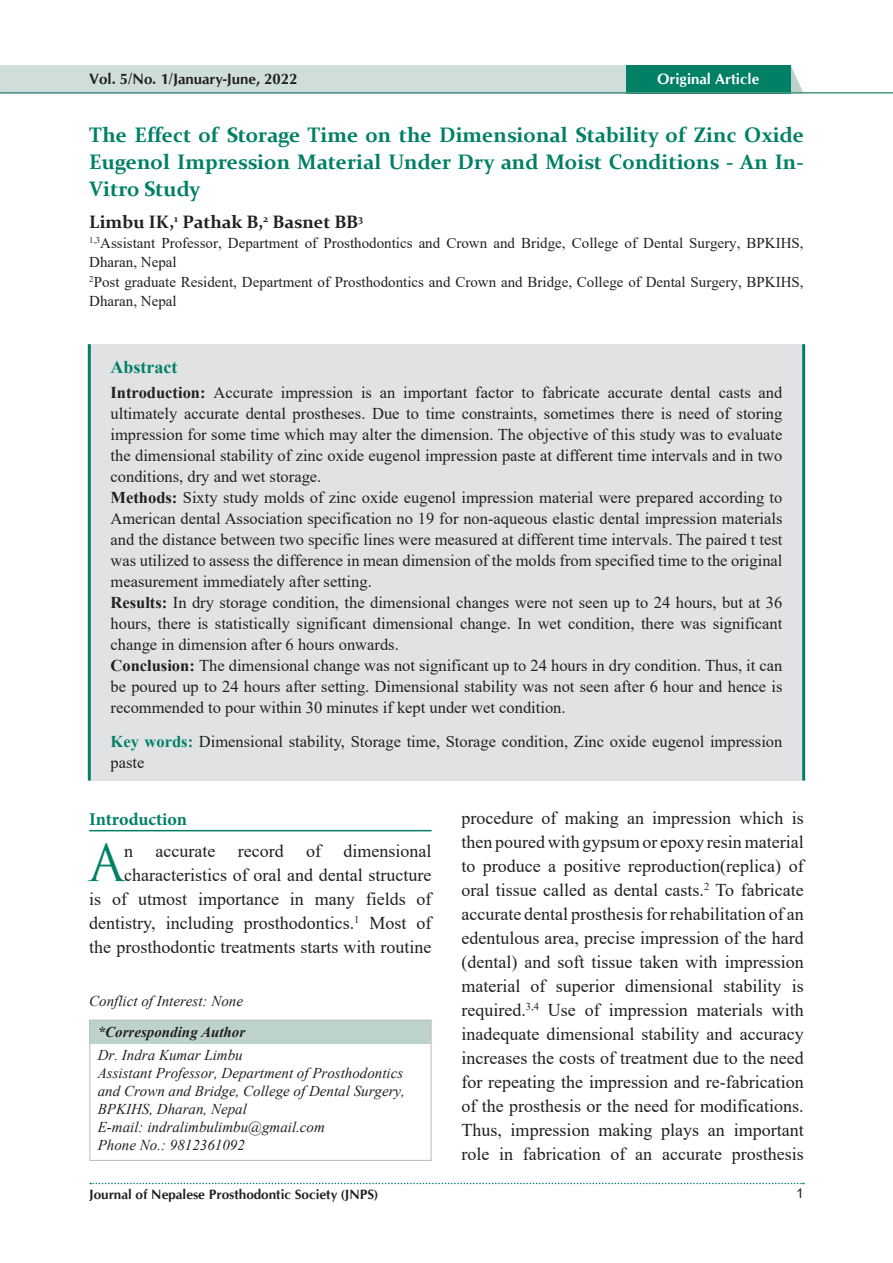
<style>
.page{position:relative;width:893px;height:1263px;background:#fff}
.page>*{position:absolute;margin:0;border:0;box-sizing:border-box;transform-origin:0 0}
.t1{font:49.8px "Trajan Pro";color:#018066}
.t2{font:700 21px/27px "Constantia";color:#018066;text-align:justify}
.t3{font:18px/24px "Times New Roman";color:#231f20;text-align:right}
.t4{font:700 18px "Constantia";color:#231f20}
.t5{font:700 18px "Minion Pro";letter-spacing:-.005em;color:#018066}
.t6{font:700 18px "Times New Roman";color:#018066}
.t7{font:16.5px/21px "Times New Roman";color:#231f20}
.t8{font:15px/19.5px "Times New Roman";color:#231f20}
.t9{font:italic 15px/18px "Times New Roman";color:#231f20}
.t10{font:700 15px "CG Omega";color:#231f20}
.t11{font:italic 700 15px "Times New Roman";color:#231f20}
.t12{font:700 15px "CG Omega";color:#fff}
.t13{font:700 13.5px "CG Omega";color:#231f20}
.t14{font:13.5px "Arial";color:#231f20}
.s1{font-weight:700}
.s2{font-weight:700;color:#018066}
</style>
<div class="page">
<div style="left:0;top:65px;width:627px;height:29px;background:#cfded9"></div>
<svg style="left:790px;top:65px;width:13px;height:27px"></svg>
<div style="left:626px;top:65px;width:164px;height:29px;background:#018066"></div>
<hr style="left:0;top:92px;width:893px;height:2px;background:#479583">
<svg style="left:90px;top:1183px;width:714px;height:1px"></svg>
<div style="left:89px;top:344px;width:715px;height:436px;background:#e1e2e4"></div>
<hr style="left:88px;top:344px;width:3px;height:436px;background:#018066">
<hr style="left:802px;top:344px;width:3px;height:436px;background:#018066">
<div style="left:90px;top:1020px;width:341px;height:24px;background:#bed2cc"></div>
<div style="left:89px;top:1020px;width:343px;height:141px;border:1px solid #bcbdc0"></div>
<hr style="left:89px;top:830px;width:343px;height:1px;background:#018066">
<p class="t10" style="left:89px;top:69px;width:210px">Vol. 5/No. 1/January-June, 2022</p>
<p class="t12" style="left:657px;top:69px;width:104px">Original Article</p>
<p class="t2" style="left:89px;top:120px;width:716px">The Effect of Storage Time on the Dimensional Stability of Zinc Oxide Eugenol Impression Material Under Dry and Moist Conditions - An In-Vitro Study</p>
<p class="t4" style="left:89px;top:210px;width:275px">Limbu IK,<sup>1</sup> Pathak B,<sup>2</sup> Basnet BB<sup>3</sup></p>
<p class="t8" style="left:89px;top:233px;width:716px"><sup>1,3</sup>Assistant Professor, Department of Prosthodontics and Crown and Bridge, College of Dental Surgery, BPKIHS, Dharan, Nepal<br><sup>2</sup>Post graduate Resident, Department of Prosthodontics and Crown and Bridge, College of Dental Surgery, BPKIHS, Dharan, Nepal</p>
<p class="t6" style="left:111px;top:354px;width:68px">Abstract</p>
<p class="t7" style="left:111px;top:382px;width:673px"><span class="s1">Introduction:</span> Accurate impression is an important factor to fabricate accurate dental casts and ultimately accurate dental prostheses. Due to time constraints, sometimes there is need of storing impression for some time which may alter the dimension. The objective of this study was to evaluate the dimensional stability of zinc oxide eugenol impression paste at different time intervals and in two conditions, dry and wet storage.<br><span class="s1">Methods:</span> Sixty study molds of zinc oxide eugenol impression material were prepared according to American dental Association specification no 19 for non-aqueous elastic dental impression materials and the distance between two specific lines were measured at different time intervals. The paired t test was utilized to assess the difference in mean dimension of the molds from specified time to the original measurement immediately after setting.<br><span class="s1">Results:</span> In dry storage condition, the dimensional changes were not seen up to 24 hours, but at 36 hours, there is statistically significant dimensional change. In wet condition, there was significant change in dimension after 6 hours onwards.<br><span class="s1">Conclusion:</span> The dimensional change was not significant up to 24 hours in dry condition. Thus, it can be poured up to 24 hours after setting. Dimensional stability was not seen after 6 hour and hence is recommended to pour within 30 minutes if kept under wet condition.</p>
<p class="t7" style="left:111px;top:730px;width:673px"><span class="s2">Key words:</span> Dimensional stability, Storage time, Storage condition, Zinc oxide eugenol impression paste</p>
<p class="t5" style="left:89px;top:806px;width:99px">Introduction</p>
<h1 class="t1" style="left:89px;top:832px;width:36px">A</h1>
<p class="t3" style="left:89px;top:839px;width:344px">n accurate record of dimensional characteristics of oral and dental structure<br>is of utmost importance in many fields of dentistry, including prosthodontics.<sup>1</sup> Most of the prosthodontic treatments starts with routine</p>
<p class="t9" style="left:89px;top:992px;width:155px">Conflict of Interest: None</p>
<p class="t11" style="left:98px;top:1022px;width:149px">*Corresponding Author</p>
<p class="t9" style="left:98px;top:1045px;width:309px">Dr. Indra Kumar Limbu<br>Assistant Professor, Department of Prosthodontics and Crown and Bridge, College of Dental Surgery, BPKIHS, Dharan, Nepal<br>E-mail: indralimbulimbu@gmail.com<br>Phone No.: 9812361092</p>
<p class="t3" style="left:461px;top:806px;width:344px;text-align:justify">procedure of making an impression which is then poured with gypsum or epoxy resin material to produce a positive reproduction(replica) of oral tissue called as dental casts.<sup>2</sup> To fabricate accurate dental prosthesis for rehabilitation of an edentulous area, precise impression of the hard (dental) and soft tissue taken with impression material of superior dimensional stability is required.<sup>3,4</sup> Use of impression materials with inadequate dimensional stability and accuracy increases the costs of treatment due to the need for repeating the impression and re-fabrication of the prosthesis or the need for modifications.<br>Thus, impression making plays an important role in fabrication of an accurate prosthesis</p>
<p class="t13" style="left:89px;top:1185px;width:290px">Journal of Nepalese Prosthodontic Society (JNPS)</p>
<p class="t14" style="left:796px;top:1184px;width:9px">1</p>
</div>
